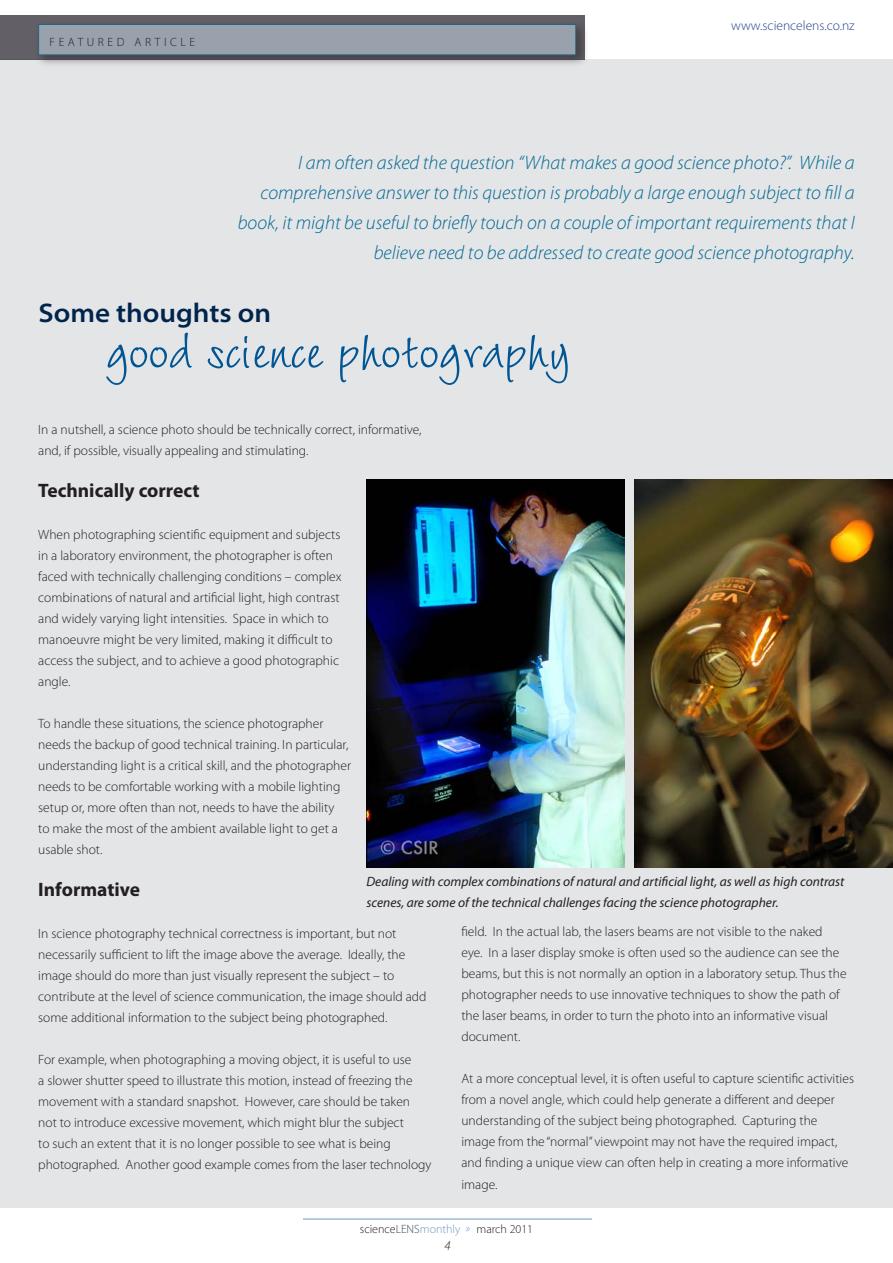
<style>
.page{position:relative;width:893px;height:1263px;background:#fff}
.page>*{position:absolute;margin:0;border:0;box-sizing:border-box;transform-origin:0 0}
.t1{font:76.5px "Wiesbaden Swing LT Std";color:#005594}
.t2{font:600 semi-expanded 27px "Myriad Pro";color:#00254c}
.t3{font:italic 300 19.5px/30px "Myriad Pro";color:#006893;text-align:right}
.head_sub{font:700 19.5px "Myriad Pro";color:#231f20}
.t4{font:300 13.5px/21px "Myriad Pro";color:#231f20}
.captions{font:italic 13.5px/21px "Myriad Pro";color:#231f20}
.t5{font:300 13.5px "Myriad Pro";color:#253f8e}
.t6{font:italic 300 13.5px "Myriad Pro";color:#231f20}
.t7{font:300 12px "Myriad Pro";color:#231f20}
.t8{font:300 12px "Myriad Pro";letter-spacing:.3em;color:#231f20}
.s1{color:#434954}
.s2{color:#7299c6}
.s3{font-style:italic;color:#7299c6}
</style>
<div class="page">
<hr style="left:303px;top:1219px;width:289px;height:1px;background:#7299c6">
<div style="left:0;top:60px;width:893px;height:1148px;background:#e4e5e7"></div>
<div style="left:0;top:15px;width:585px;height:45px;background:#625f66"></div>
<div style="left:34px;top:20px;width:555px;height:48px;background:#231f20;opacity:.75"></div>
<div style="left:38px;top:24px;width:538px;height:31px;background:#99a2ac;border:1px solid #006893"></div>
<img style="left:635px;top:480px;width:258px;height:387px">
<img style="left:366px;top:480px;width:259px;height:387px">
<p class="t8" style="left:50px;top:35px;width:147px">FEATURED ARTICLE</p>
<p class="t5" style="left:731px;top:18px;width:125px">www.sciencelens.co.nz</p>
<p class="t3" style="left:238px;top:148px;width:618px">I am often asked the question “What makes a good science photo?”. While a comprehensive answer to this question is probably a large enough subject to fill a book, it might be useful to briefly touch on a couple of important requirements that I believe need to be addressed to create good science photography.</p>
<p class="t2" style="left:38px;top:298px;width:234px">Some thoughts on</p>
<p class="t1" style="left:106px;top:307px;width:466px">good science photography</p>
<p class="t4" style="left:38px;top:419px;width:385px">In a nutshell, a science photo should be technically correct, informative, and, if possible, visually appealing and stimulating.</p>
<p class="head_sub" style="left:38px;top:478px;width:163px">Technically correct</p>
<p class="t4" style="left:38px;top:524px;width:305px">When photographing scientific equipment and subjects in a laboratory environment, the photographer is often faced with technically challenging conditions – complex combinations of natural and artificial light, high contrast and widely varying light intensities. Space in which to manoeuvre might be very limited, making it difficult to access the subject, and to achieve a good photographic angle.</p>
<p class="t4" style="left:38px;top:713px;width:314px">To handle these situations, the science photographer needs the backup of good technical training. In particular, understanding light is a critical skill, and the photographer needs to be comfortable working with a mobile lighting setup or, more often than not, needs to have the ability<br>to make the most of the ambient available light to get a usable shot.</p>
<p class="head_sub" style="left:38px;top:877px;width:103px">Informative</p>
<p class="t4" style="left:38px;top:923px;width:390px">In science photography technical correctness is important, but not necessarily sufficient to lift the image above the average. Ideally, the image should do more than just visually represent the subject – to contribute at the level of science communication, the image should add some additional information to the subject being photographed.</p>
<p class="t4" style="left:38px;top:1049px;width:395px">For example, when photographing a moving object, it is useful to use<br>a slower shutter speed to illustrate this motion, instead of freezing the movement with a standard snapshot. However, care should be taken not to introduce excessive movement, which might blur the subject<br>to such an extent that it is no longer possible to see what is being photographed. Another good example comes from the laser technology</p>
<p class="captions" style="left:366px;top:870px;width:480px">Dealing with complex combinations of natural and artificial light, as well as high contrast scenes, are some of the technical challenges facing the science photographer.</p>
<p class="t4" style="left:461px;top:922px;width:387px">field. In the actual lab, the lasers beams are not visible to the naked eye. In a laser display smoke is often used so the audience can see the beams, but this is not normally an option in a laboratory setup. Thus the photographer needs to use innovative techniques to show the path of the laser beams, in order to turn the photo into an informative visual document.</p>
<p class="t4" style="left:461px;top:1069px;width:394px">At a more conceptual level, it is often useful to capture scientific activities from a novel angle, which could help generate a different and deeper understanding of the subject being photographed. Capturing the image from the “normal” viewpoint may not have the required impact, and finding a unique view can often help in creating a more informative image.</p>
<p class="t7" style="left:360px;top:1222px;width:175px">science<span class="s1">LENS</span><span class="s2">monthly</span> <span class="s3">»</span> march 2011</p>
<p class="t6" style="left:445px;top:1238px;width:8px">4</p>
</div>
